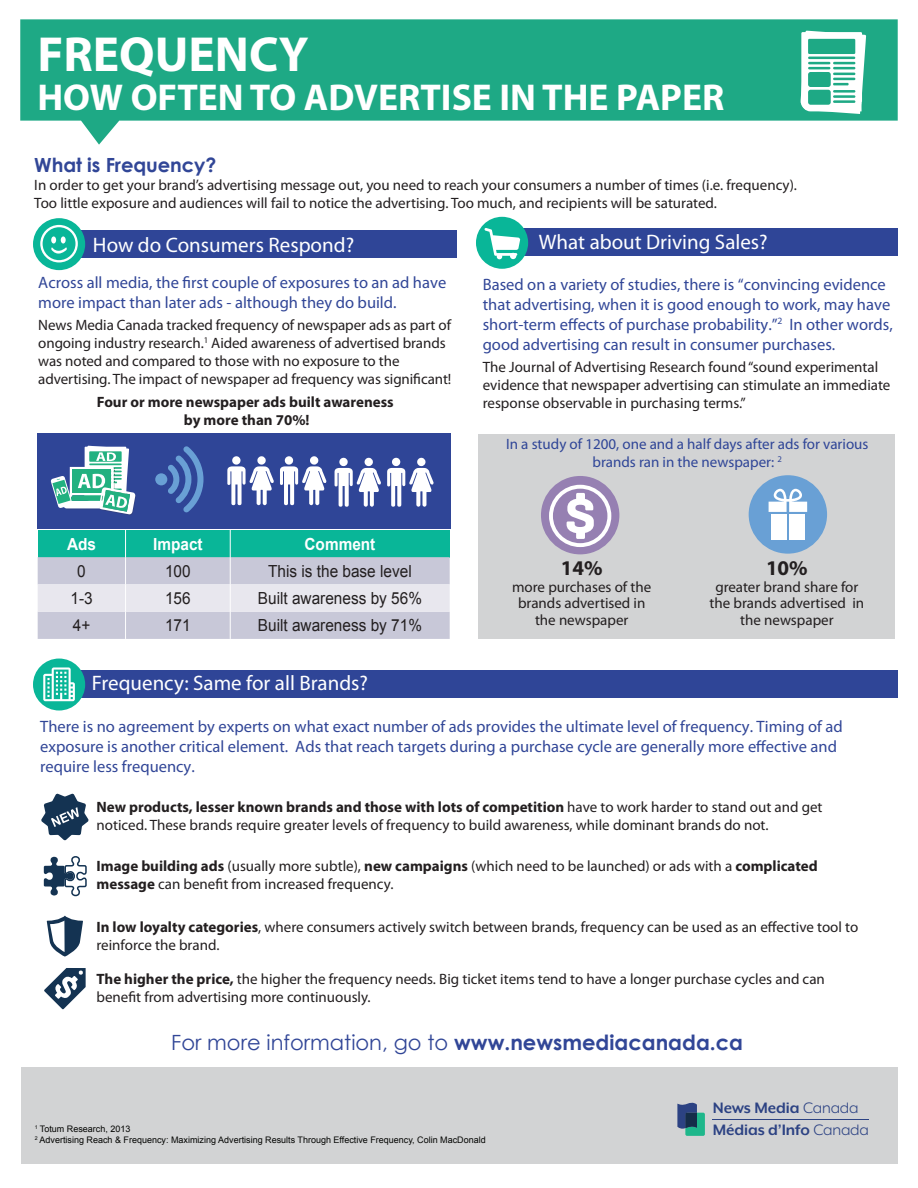
<style>
.page{position:relative;width:918px;height:1188px;background:#fff}
.page>*{position:absolute;margin:0;border:0;box-sizing:border-box;transform-origin:0 0}
.t1{font:700 49.5px "Myriad Pro";color:#fff}
.t2{font:700 37.5px "Myriad Pro";color:#fff}
.t3{font:21px "Myriad Pro";color:#fff}
.t4{font:21px "Century Gothic";color:#314697}
.t5{font:700 21px "Myriad Pro";color:#231f20}
.t6{font:700 19.5px "Century Gothic";letter-spacing:-.005em;color:#314697}
.t7{font:700 17.4px/21.9px "Mr Eaves XL Mod OT";letter-spacing:-.005em;color:#2c4283}
.t8{font:16.65px "Arial";color:#231f20;scale:.92 1}
.t9{font:700 16.65px "Arial";color:#fff;scale:.92 1}
.t10{font:16.5px/19.8px "Myriad Pro";color:#314697}
.t11{font:15px/18px "Myriad Pro";color:#231f20}
.t12{font:15px/18px "Myriad Pro";color:#2f4597;text-align:center}
.t13{font:700 15px/18px "Myriad Pro";color:#231f20;text-align:center}
.t14{font:9px/10.8px "Arial";color:#040503}
.s1{font-weight:700}
.s2{font-weight:400}
</style>
<div class="page">
<div style="left:478px;top:434px;width:416px;height:205px;background:#d2d3d4"></div>
<div style="left:38px;top:433px;width:413px;height:96px;background:#2f4597"></div>
<div style="left:44px;top:670px;width:854px;height:28px;background:#2f4597"></div>
<div style="left:33px;top:659px;width:52px;height:52px;background:#09b698;border-radius:50%"></div>
<div style="left:486px;top:229px;width:412px;height:27px;background:#2f4597"></div>
<div style="left:476px;top:217px;width:52px;height:52px;background:#09b698;border-radius:50%"></div>
<div style="left:21px;top:1067px;width:876px;height:96px;background:#d2d3d4"></div>
<svg style="left:20px;top:19px;width:878px;height:126px;fill:#1ea985"></svg>
<hr style="left:713px;top:1119px;width:156px;height:1px;background:#2c4283">
<svg style="left:677px;top:1102px;width:28px;height:34px"></svg>
<svg style="left:800px;top:31px;width:66px;height:83px"></svg>
<hr style="left:833px;top:90px;width:22px;height:3px;background:#1ea985">
<hr style="left:833px;top:95px;width:22px;height:3px;background:#1ea985">
<hr style="left:833px;top:100px;width:22px;height:3px;background:#1ea985">
<div style="left:808px;top:72px;width:23px;height:15px;background:#1ea985;border-radius:3px"></div>
<div style="left:808px;top:90px;width:23px;height:15px;background:#1ea985;border-radius:3px"></div>
<div style="left:44px;top:230px;width:413px;height:28px;background:#2f4597"></div>
<div style="left:33px;top:218px;width:52px;height:52px;background:#09b698;border-radius:50%"></div>
<svg style="left:38px;top:530px;width:412px;height:109px;background:#a1cbcd"></svg>
<svg style="left:484px;top:228px;width:36px;height:31px"></svg>
<svg style="left:40px;top:225px;width:38px;height:37px"></svg>
<div style="left:51px;top:236px;width:5px;height:8px;background:#fff;border-radius:50%"></div>
<div style="left:61px;top:236px;width:5px;height:8px;background:#fff;border-radius:50%"></div>
<svg style="left:43px;top:667px;width:32px;height:34px"></svg>
<div style="left:541px;top:476px;width:78px;height:78px;background:#9680b2;border-radius:50%"></div>
<div style="left:749px;top:475px;width:78px;height:79px;background:#69a0d5;border-radius:50%"></div>
<svg style="left:549px;top:485px;width:62px;height:62px"></svg>
<div style="left:771px;top:515px;width:16px;height:25px;background:#fff"></div>
<div style="left:789px;top:515px;width:16px;height:25px;background:#fff"></div>
<svg style="left:769px;top:489px;width:38px;height:23px"></svg>
<svg style="left:155px;top:446px;width:49px;height:67px"></svg>
<svg style="left:51px;top:446px;width:85px;height:69px"></svg>
<svg style="left:227px;top:456px;width:47px;height:49px"></svg>
<svg style="left:280px;top:456px;width:47px;height:49px"></svg>
<svg style="left:335px;top:458px;width:46px;height:49px"></svg>
<svg style="left:387px;top:458px;width:47px;height:49px"></svg>
<svg style="left:41px;top:794px;width:48px;height:46px"></svg>
<svg style="left:47px;top:916px;width:36px;height:41px"></svg>
<svg style="left:44px;top:968px;width:42px;height:41px"></svg>
<svg style="left:44px;top:856px;width:43px;height:41px"></svg>
<h1 class="t1" style="left:37px;top:26px;width:273px">FREQUENCY</h1>
<h2 class="t2" style="left:37px;top:76px;width:688px">HOW OFTEN TO ADVERTISE IN THE PAPER</h2>
<h3 class="t6" style="left:34px;top:153px;width:184px">What is Frequency?</h3>
<p class="t11" style="left:34px;top:176px;width:764px">In order to get your brand’s advertising message out, you need to reach your consumers a number of times (i.e. frequency).<br>Too little exposure and audiences will fail to notice the advertising. Too much, and recipients will be saturated.</p>
<h3 class="t3" style="left:93px;top:233px;width:263px">How do Consumers Respond?</h3>
<h3 class="t3" style="left:539px;top:231px;width:230px">What about Driving Sales?</h3>
<p class="t10" style="left:483px;top:275px;width:412px">Based on a variety of studies, there is “convincing evidence that advertising, when it is good enough to work, may have short-term effects of purchase probability.”<sup>2</sup> In other words, good advertising can result in consumer purchases.</p>
<p class="t11" style="left:483px;top:358px;width:409px">The Journal of Advertising Research found “sound experimental evidence that newspaper advertising can stimulate an immediate response observable in purchasing terms.”</p>
<p class="t10" style="left:38px;top:273px;width:410px">Across all media, the first couple of exposures to an ad have more impact than later ads - although they do build.</p>
<p class="t11" style="left:38px;top:317px;width:415px">News Media Canada tracked frequency of newspaper ads as part of ongoing industry research.<sup>1</sup> Aided awareness of advertised brands was noted and compared to those with no exposure to the advertising. The impact of newspaper ad frequency was significant!</p>
<p class="t13" style="left:97px;top:393px;width:298px">Four or more newspaper ads built awareness by more than 70%!</p>
<p class="t9" style="left:67px;top:533px;width:33px">Ads</p>
<p class="t9" style="left:153px;top:533px;width:55px">Impact</p>
<p class="t9" style="left:305px;top:533px;width:79px">Comment</p>
<p class="t8" style="left:77px;top:560px;width:11px">0</p>
<p class="t8" style="left:165px;top:560px;width:29px">100</p>
<p class="t8" style="left:268px;top:560px;width:158px">This is the base level</p>
<p class="t8" style="left:70px;top:587px;width:26px">1-3</p>
<p class="t8" style="left:165px;top:587px;width:29px">156</p>
<p class="t8" style="left:258px;top:587px;width:180px">Built awareness by 56%</p>
<p class="t8" style="left:73px;top:615px;width:21px">4+</p>
<p class="t8" style="left:165px;top:615px;width:29px">171</p>
<p class="t8" style="left:258px;top:615px;width:180px">Built awareness by 71%</p>
<h3 class="t3" style="left:92px;top:672px;width:278px">Frequency: Same for all Brands?</h3>
<p class="t12" style="left:506px;top:435px;width:364px">In a study of 1200, one and a half days after ads for various brands ran in the newspaper: <sup>2</sup></p>
<h3 class="t5" style="left:561px;top:556px;width:43px">14%</h3>
<p class="t11" style="left:512px;top:579px;width:141px;line-height:16.5px;text-align:center">more purchases of the brands advertised in the newspaper</p>
<h3 class="t5" style="left:766px;top:556px;width:43px">10%</h3>
<p class="t11" style="left:710px;top:579px;width:156px;line-height:16.5px;text-align:center">greater brand share for the brands advertised in the newspaper</p>
<p class="t10" style="left:40px;top:717px;width:804px">There is no agreement by experts on what exact number of ads provides the ultimate level of frequency. Timing of ad exposure is another critical element. Ads that reach targets during a purchase cycle are generally more effective and require less frequency.</p>
<p class="t11" style="left:97px;top:798px;width:728px"><span class="s1">New products, lesser known brands and those with lots of competition</span> have to work harder to stand out and get noticed. These brands require greater levels of frequency to build awareness, while dominant brands do not.</p>
<p class="t11" style="left:97px;top:857px;width:723px"><span class="s1">Image building ads</span> (usually more subtle), <span class="s1">new campaigns</span> (which need to be launched) or ads with a <span class="s1">complicated message</span> can benefit from increased frequency.</p>
<p class="t11" style="left:97px;top:918px;width:763px"><span class="s1">In low loyalty categories</span>, where consumers actively switch between brands, frequency can be used as an effective tool to reinforce the brand.</p>
<p class="t11" style="left:97px;top:971px;width:730px"><span class="s1">The higher the price,</span> the higher the frequency needs. Big ticket items tend to have a longer purchase cycles and can benefit from advertising more continuously.</p>
<h3 class="t4" style="left:171px;top:1030px;width:573px">For more information, go to <span class="s1">www.newsmediacanada.ca</span></h3>
<p class="t14" style="left:35px;top:1124px;width:453px"><sup>1</sup> Totum Research, 2013<br><sup>2</sup> Advertising Reach &amp; Frequency: Maximizing Advertising Results Through Effective Frequency, Colin MacDonald</p>
<p class="t7" style="left:713px;top:1097px;width:158px">News Media <span class="s2">Canada<br></span>Médias d’Info <span class="s2">Canada</span></p>
</div>
